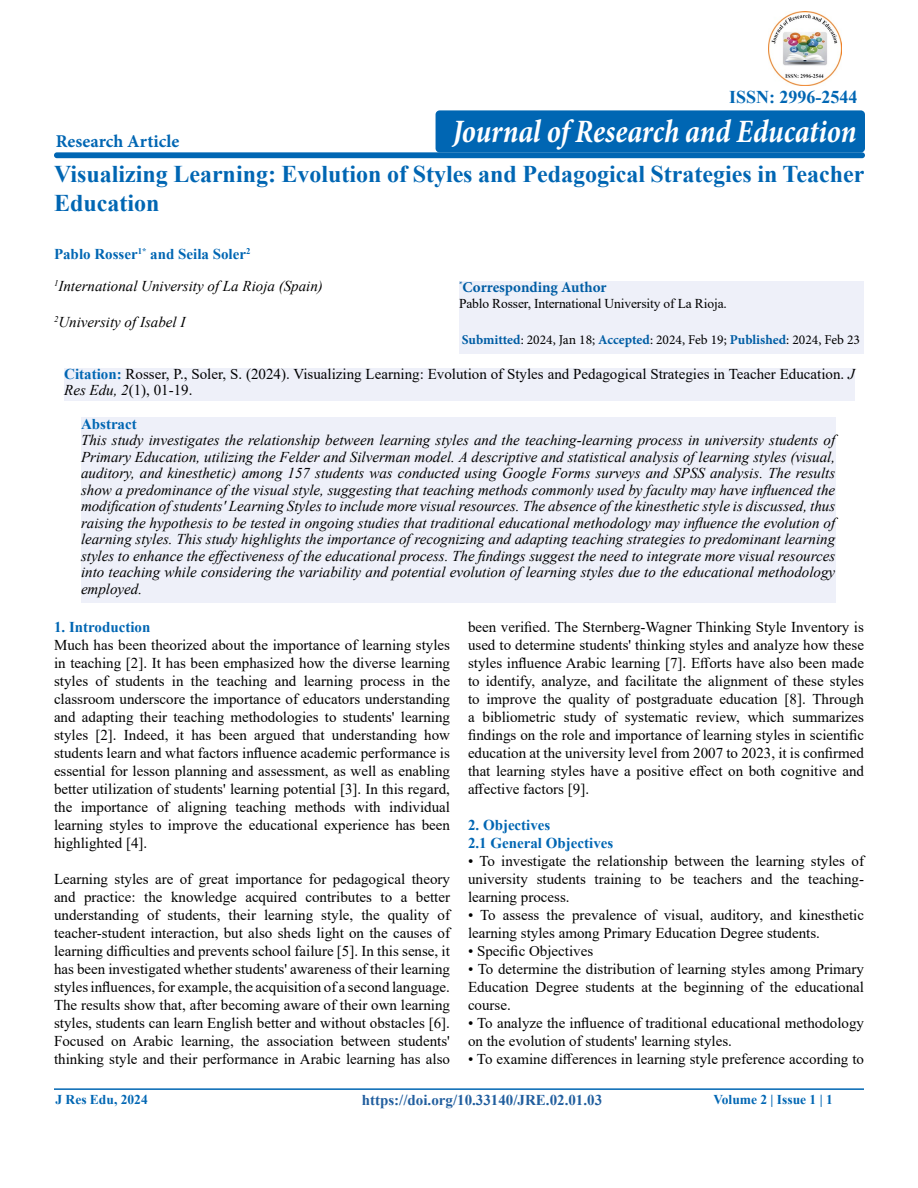
<style>
.page{position:relative;width:918px;height:1188px;background:#fff}
.page>*{position:absolute;margin:0;border:0;box-sizing:border-box;transform-origin:0 0}
.t1{font:italic 700 condensed 33px "Minion Pro";letter-spacing:-.005em;color:#fff;scale:.92 1}
.t2{font:700 24px/28.8px "Times New Roman";color:#0066b3}
.t3{font:700 18px "Minion Pro";color:#0066b3}
.t4{font:700 18px "Times New Roman";color:#0066b3}
.t5{font:15px/18px "Times New Roman";color:#000;text-align:justify}
.t6{font:italic 15px/16.5px "Times New Roman";color:#000;text-align:justify}
.t7{font:700 15px/18px "Times New Roman";color:#0066b3}
.t8{font:700 15px "Times New Roman";color:#215e9e}
.t9{font:700 15px "Minion Pro";color:#005da4}
.t10{font:13.5px "Minion Pro";color:#000}
.t11{font:13.5px "Times New Roman";letter-spacing:-.01em;color:#000}
.t12{font:700 13.5px "Times New Roman";color:#0066b3}
.s1{font-weight:700;font-style:normal;color:#0066b3}
.s2{font-weight:700;color:#005da4}
.s3{font-weight:700;color:#0066b3}
.s4{font-style:italic}
</style>
<div class="page">
<div style="left:64px;top:368px;width:791px;height:32px;background:#eef0f9"></div>
<div style="left:54px;top:152px;width:811px;height:6px;background:#0066b3;border-radius:3px"></div>
<hr style="left:54px;top:1088px;width:810px;height:2px;background:#0066b3">
<div style="left:459px;top:281px;width:405px;height:73px;background:#eef0f9"></div>
<div style="left:81px;top:418px;width:754px;height:185px;background:#eef0f9"></div>
<div style="left:436px;top:110px;width:429px;height:43px;background:#0066b3;border-radius:4px"></div>
<img style="left:768px;top:12px;width:74px;height:73px">
<p class="t3" style="left:56px;top:129px;width:125px">Research Article</p>
<p class="t4" style="left:729px;top:84px;width:130px">ISSN: 2996-2544</p>
<h1 class="t1" style="left:453px;top:108px;width:441px">Journal of Research and Education</h1>
<h2 class="t2" style="left:54px;top:159px;width:812px">Visualizing Learning: Evolution of Styles and Pedagogical Strategies in Teacher<br>Education</h2>
<p class="t6" style="left:54px;top:237px;width:270px;line-height:32.7px"><span class="s1">Pablo Rosser</span><sup>1*</sup> <span class="s1">and Seila Soler</span><sup>2<br></sup><sup>1</sup>International University of La Rioja (Spain)</p>
<p class="t6" style="left:54px;top:314px;width:133px"><sup>2</sup>University of Isabel I</p>
<p class="t9" style="left:459px;top:276px;width:149px"><sup>*</sup>Corresponding Author</p>
<p class="t11" style="left:459px;top:294px;width:269px">Pablo Rosser, International University of La Rioja.</p>
<p class="t10" style="left:462px;top:331px;width:400px"><span class="s2">Submitted</span>: 2024, Jan 18; <span class="s2">Accepted</span>: 2024, Feb 19; <span class="s2">Published</span>: 2024, Feb 23</p>
<p class="t5" style="left:64px;top:365px;width:792px;line-height:16.5px"><span class="s3">Citation:</span> Rosser, P., Soler, S. (2024). Visualizing Learning: Evolution of Styles and Pedagogical Strategies in Teacher Education. <span class="s4">J<br>Res Edu, 2</span>(1), 01-19.</p>
<p class="t7" style="left:81px;top:414px;width:57px">Abstract</p>
<p class="t6" style="left:81px;top:431px;width:756px">This study investigates the relationship between learning styles and the teaching-learning process in university students of Primary Education, utilizing the Felder and Silverman model. A descriptive and statistical analysis of learning styles (visual, auditory, and kinesthetic) among 157 students was conducted using Google Forms surveys and SPSS analysis. The results show a predominance of the visual style, suggesting that teaching methods commonly used by faculty may have influenced the modification of students' Learning Styles to include more visual resources. The absence of the kinesthetic style is discussed, thus raising the hypothesis to be tested in ongoing studies that traditional educational methodology may influence the evolution of learning styles. This study highlights the importance of recognizing and adapting teaching strategies to predominant learning styles to enhance the effectiveness of the educational process. The findings suggest the need to integrate more visual resources into teaching while considering the variability and potential evolution of learning styles due to the educational methodology employed.</p>
<p class="t7" style="left:54px;top:618px;width:98px">1. Introduction</p>
<p class="t5" style="left:54px;top:636px;width:398px">Much has been theorized about the importance of learning styles in teaching [2]. It has been emphasized how the diverse learning styles of students in the teaching and learning process in the classroom underscore the importance of educators understanding and adapting their teaching methodologies to students' learning styles [2]. Indeed, it has been argued that understanding how students learn and what factors influence academic performance is essential for lesson planning and assessment, as well as enabling better utilization of students' learning potential [3]. In this regard, the importance of aligning teaching methods with individual learning styles to improve the educational experience has been highlighted [4].</p>
<p class="t5" style="left:54px;top:870px;width:398px">Learning styles are of great importance for pedagogical theory and practice: the knowledge acquired contributes to a better understanding of students, their learning style, the quality of teacher-student interaction, but also sheds light on the causes of learning difficulties and prevents school failure [5]. In this sense, it has been investigated whether students' awareness of their learning styles influences, for example, the acquisition of a second language.<br>The results show that, after becoming aware of their own learning styles, students can learn English better and without obstacles [6].<br>Focused on Arabic learning, the association between students' thinking style and their performance in Arabic learning has also</p>
<p class="t5" style="left:468px;top:618px;width:398px">been verified. The Sternberg-Wagner Thinking Style Inventory is used to determine students' thinking styles and analyze how these styles influence Arabic learning [7]. Efforts have also been made to identify, analyze, and facilitate the alignment of these styles to improve the quality of postgraduate education [8]. Through a bibliometric study of systematic review, which summarizes findings on the role and importance of learning styles in scientific education at the university level from 2007 to 2023, it is confirmed that learning styles have a positive effect on both cognitive and affective factors [9].</p>
<p class="t7" style="left:468px;top:816px;width:147px">2. Objectives<br>2.1 General Objectives</p>
<p class="t5" style="left:468px;top:852px;width:398px">• To investigate the relationship between the learning styles of university students training to be teachers and the teaching&shy;learning process.</p>
<p class="t5" style="left:468px;top:906px;width:398px">• To assess the prevalence of visual, auditory, and kinesthetic learning styles among Primary Education Degree students.</p>
<p class="t5" style="left:468px;top:942px;width:127px">• Specific Objectives</p>
<p class="t5" style="left:468px;top:960px;width:398px">• To determine the distribution of learning styles among Primary Education Degree students at the beginning of the educational course.</p>
<p class="t5" style="left:468px;top:1014px;width:398px">• To analyze the influence of traditional educational methodology on the evolution of students' learning styles.</p>
<p class="t5" style="left:468px;top:1050px;width:398px">• To examine differences in learning style preference according to</p>
<p class="t12" style="left:56px;top:1090px;width:94px">J Res Edu, 2024</p>
<p class="t12" style="left:713px;top:1090px;width:121px">Volume 2 | Issue 1 | 1</p>
<p class="t8" style="left:362px;top:1090px;width:242px">https://doi.org/10.33140/JRE.02.01.03</p>
</div>
